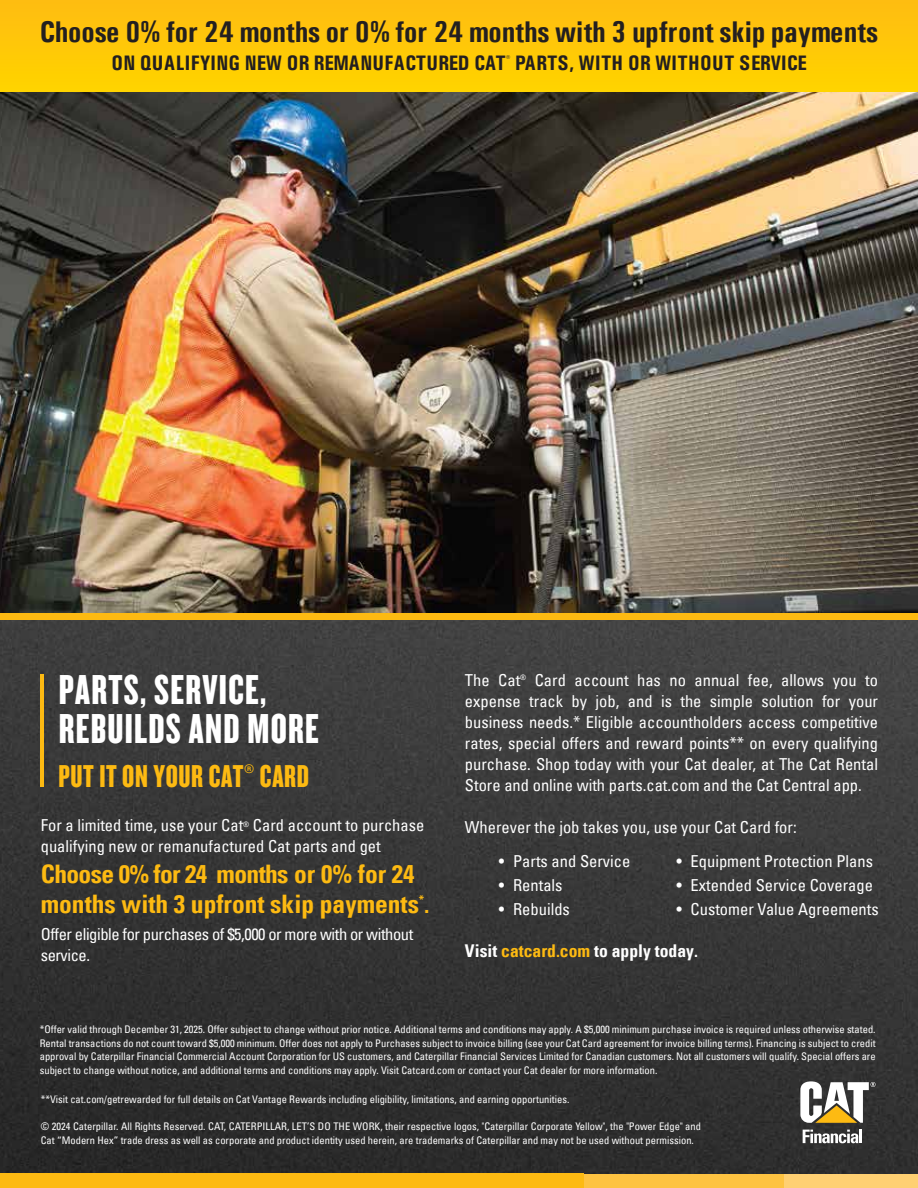
<style>
.page{position:relative;width:918px;height:1188px;background:#fff}
.page>*{position:absolute;margin:0;border:0;box-sizing:border-box;transform-origin:0 0}
.t1{font:43.5px/39px "Knockout 68 Full Featherwt";letter-spacing:.03em;color:#fff}
.t2{font:32.85px "Knockout 68 Full Featherwt";letter-spacing:.02em;color:#fdba12}
.t3{font:700 30px "Univers Condensed";letter-spacing:-.01em;color:#231f20}
.t4{font:700 condensed 25.5px/30.6px "Univers LT";color:#fdba12}
.t5{font:700 21px "Univers Condensed";color:#231f20}
.t6{font:700 condensed 17.55px "Univers LT";color:#fff}
.t7{font:condensed 16.5px/21px "Univers LT";color:#fff;text-align:justify}
.t8{font:condensed 16.5px/21px "Univers LT";letter-spacing:-.025em;color:#fff}
.t9{font:condensed 10.5px/13.5px "Univers LT";color:#fff}
.t10{font:700 7.8px "Univers Condensed";color:#231f20}
.s1{font-size:24px}
.s2{color:#fdba12}
</style>
<div class="page">
<img style="left:0;top:91px;width:918px;height:522px">
<img style="left:0;top:620px;width:918px;height:554px">
<div style="left:0;top:613px;width:918px;height:7px;background:#fdba12"></div>
<hr style="left:40px;top:674px;width:3px;height:113px;background:#fdba12">
<svg style="left:803px;top:1130px;width:59px;height:13px"></svg>
<svg style="left:800px;top:1081px;width:76px;height:42px"></svg>
<div style="left:0;top:0;width:918px;height:91px;background:#ffc709"></div>
<div style="left:583px;top:1174px;width:201px;height:14px;background:#fec341"></div>
<div style="left:784px;top:1174px;width:134px;height:14px;background:#ffd072"></div>
<div style="left:0;top:1174px;width:583px;height:14px;background:#fdba12"></div>
<h3 class="t3" style="left:40px;top:13px;width:840px">Choose 0% for 24 months or 0% for 24 months with 3 upfront skip payments</h3>
<h3 class="t5" style="left:111px;top:50px;width:697px">ON QUALIFYING NEW OR REMANUFACTURED CAT PARTS, WITH OR WITHOUT SERVICE</h3>
<p class="t10" style="left:506px;top:54px;width:5px">®</p>
<h1 class="t1" style="left:59px;top:668px;width:262px">PARTS, SERVICE,<br>REBUILDS AND MORE</h1>
<p class="t7" style="left:465px;top:670px;width:415px">The Cat<sup>®</sup> Card account has no annual fee, allows you to expense track by job, and is the simple solution for your business needs.* Eligible accountholders access competitive rates, special offers and reward points** on every qualifying purchase. Shop today with your Cat dealer, at The Cat Rental Store and online with parts.cat.com and the Cat Central app.</p>
<h3 class="t7" style="left:465px;top:817px;width:333px">Wherever the job takes you, use your Cat Card for:</h3>
<h2 class="t2" style="left:58px;top:756px;width:252px">PUT IT ON YOUR CAT® CARD</h2>
<h3 class="t7" style="left:41px;top:814px;width:385px">For a limited time, use your Cat<sup>®</sup> Card account to purchase qualifying new or remanufactured Cat parts and get</h3>
<h3 class="t4" style="left:41px;top:858px;width:390px">Choose 0% for 24 months or 0% for 24 months with 3 upfront skip payments<sup>*</sup><span class="s1">.</span></h3>
<h3 class="t8" style="left:41px;top:924px;width:374px">Offer eligible for purchases of $5,000 or more with or without service.</h3>
<h3 class="t7" style="left:499px;top:850px;width:133px">• Parts and Service</h3>
<h3 class="t7" style="left:499px;top:874px;width:65px">• Rentals</h3>
<h3 class="t7" style="left:499px;top:898px;width:73px">• Rebuilds</h3>
<h3 class="t6" style="left:465px;top:940px;width:234px">Visit <span class="s2">catcard.com</span> to apply today.</h3>
<h3 class="t7" style="left:676px;top:850px;width:198px">• Equipment Protection Plans</h3>
<h3 class="t7" style="left:676px;top:874px;width:198px">• Extended Service Coverage</h3>
<h3 class="t7" style="left:676px;top:898px;width:204px">• Customer Value Agreements</h3>
<p class="t9" style="left:40px;top:1022px;width:837px;text-align:justify">*Offer valid through December 31, 2025. Offer subject to change without prior notice. Additional terms and conditions may apply. A $5,000 minimum purchase invoice is required unless otherwise stated.<br>Rental transactions do not count toward $5,000 minimum. Offer does not apply to Purchases subject to invoice billing (see your Cat Card agreement for invoice billing terms). Financing is subject to credit approval by Caterpillar Financial Commercial Account Corporation for US customers, and Caterpillar Financial Services Limited for Canadian customers. Not all customers will qualify. Special offers are subject to change without notice, and additional terms and conditions may apply. Visit Catcard.com or contact your Cat dealer for more information.</p>
<p class="t9" style="left:41px;top:1092px;width:530px">**Visit cat.com/getrewarded for full details on Cat Vantage Rewards including eligibility, limitations, and earning opportunities.</p>
<p class="t9" style="left:41px;top:1119px;width:662px">© 2024 Caterpillar. All Rights Reserved. CAT, CATERPILLAR, LET’S DO THE WORK, their respective logos, "Caterpillar Corporate Yellow", the "Power Edge" and<br>Cat “Modern Hex” trade dress as well as corporate and product identity used herein, are trademarks of Caterpillar and may not be used without permission.</p>
</div>
